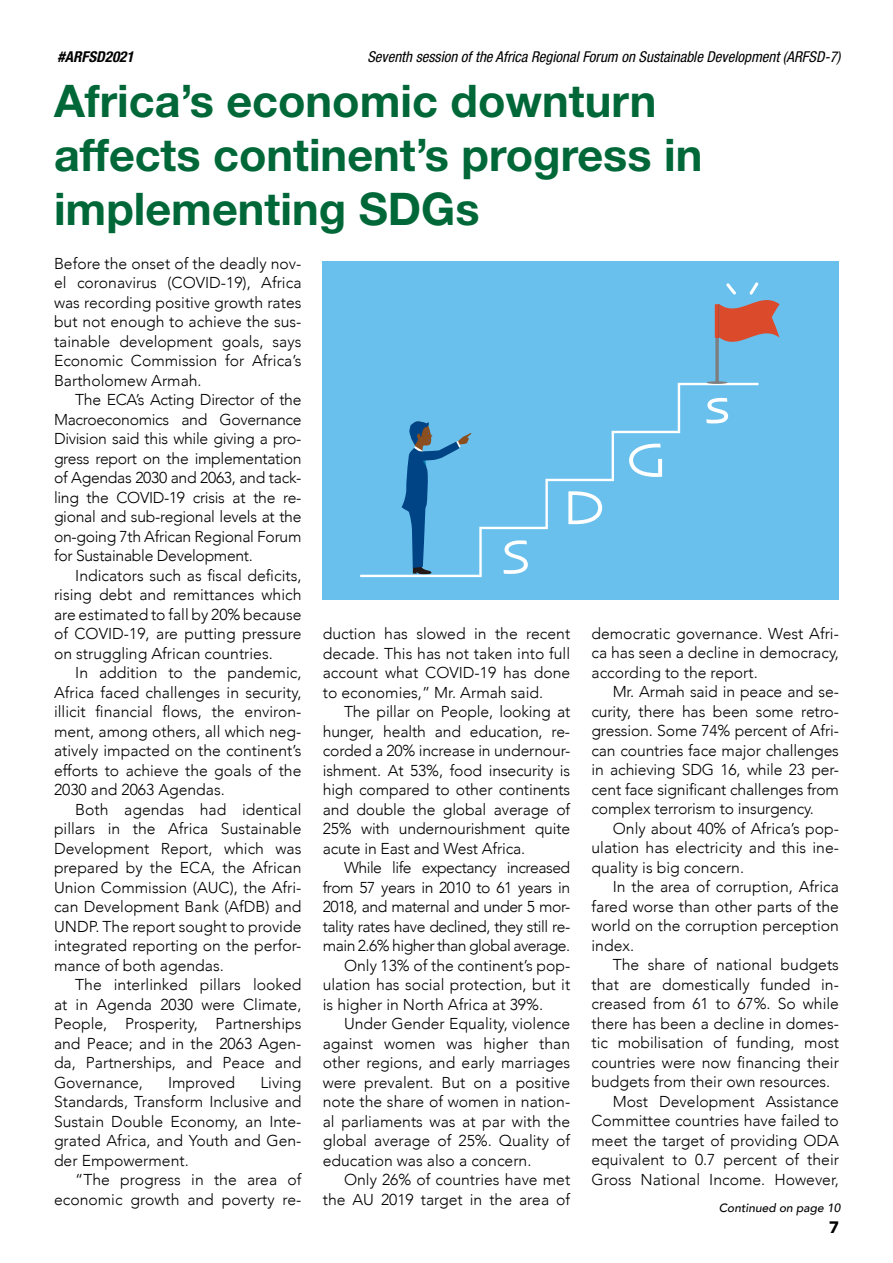
<style>
.page{position:relative;width:893px;height:1263px;background:#fff}
.page>*{position:absolute;margin:0;border:0;box-sizing:border-box;transform-origin:0 0}
.t1{font:700 45px/54px "Helvetica Neue LT Std";color:#006838}
.t2{font:900 16.5px "Avenir";color:#000}
.t3{font:300 15.75px/19.5px "Avenir";color:#000;text-align:justify}
.t4{font:300 15.75px "Avenir";letter-spacing:-.03em;color:#000}
.t5{font:italic condensed 15px "Helvetica Neue LT Std";color:#000}
.t6{font:italic 700 condensed 15px "Helvetica Neue LT Std";color:#000}
.t7{font:italic 500 12px "Avenir";color:#000}
</style>
<div class="page">
<div style="left:323px;top:261px;width:516px;height:339px;background:#6ac0ed"></div>
<svg style="left:360px;top:383px;width:398px;height:194px"></svg>
<hr style="left:706px;top:381px;width:21px;height:3px;background:#7d7d7d;border-radius:50%">
<svg style="left:715px;top:282px;width:65px;height:100px"></svg>
<p class="t6" style="left:58px;top:47px;width:78px">#ARFSD2021</p>
<p class="t5" style="left:367px;top:48px;width:475px">Seventh session of the Africa Regional Forum on Sustainable Development (ARFSD-7)</p>
<h1 class="t1" style="left:54px;top:73px;width:650px">Africa’s economic downturn affects continent’s progress in implementing SDGs</h1>
<p class="t3" style="left:54px;top:253px;width:249px">Before the onset of the deadly nov&shy;el coronavirus (COVID-19), Africa was recording positive growth rates but not enough to achieve the sus&shy;tainable development goals, says Economic Commission for Africa’s Bartholomew Armah.</p>
<p class="t3" style="left:54px;top:390px;width:249px;text-indent:21px">The ECA’s Acting Director of the Macroeconomics and Governance Division said this while giving a pro&shy;gress report on the implementation of Agendas 2030 and 2063, and tack&shy;ling the COVID-19 crisis at the re&shy;gional and sub-regional levels at the on-going 7th African Regional Forum for Sustainable Development.</p>
<p class="t3" style="left:54px;top:565px;width:249px;text-indent:21px">Indicators such as fiscal deficits, rising debt and remittances which are estimated to fall by 20% because of COVID-19, are putting pressure on struggling African countries.</p>
<p class="t3" style="left:54px;top:663px;width:249px;text-indent:21px">In addition to the pandemic, Africa faced challenges in security, illicit financial flows, the environ&shy;ment, among others, all which neg&shy;atively impacted on the continent’s efforts to achieve the goals of the 2030 and 2063 Agendas.</p>
<p class="t3" style="left:54px;top:799px;width:249px;text-indent:21px">Both agendas had identical pillars in the Africa Sustainable Development Report, which was prepared by the ECA, the African Union Commission (AUC), the Afri&shy;can Development Bank (AfDB) and UNDP. The report sought to provide integrated reporting on the perfor&shy;mance of both agendas.</p>
<p class="t3" style="left:54px;top:975px;width:249px;text-indent:21px">The interlinked pillars looked at in Agenda 2030 were Climate, People, Prosperity, Partnerships and Peace; and in the 2063 Agen&shy;da, Partnerships, and Peace and Governance,</p>
<p class="t3" style="left:591px;top:624px;width:249px">democratic governance. West Afri&shy;ca has seen a decline in democracy, according to the report.</p>
<p class="t3" style="left:591px;top:682px;width:249px;text-indent:21px">Mr. Armah said in peace and se&shy;curity, there has been some retro&shy;gression. Some 74% percent of Afri&shy;can countries face major challenges in achieving SDG 16, while 23 per&shy;cent face significant challenges from complex terrorism to insurgency.</p>
<p class="t3" style="left:591px;top:819px;width:249px;text-indent:21px">Only about 40% of Africa’s pop&shy;ulation has electricity and this ine&shy;quality is big concern.</p>
<p class="t3" style="left:591px;top:877px;width:249px;text-indent:21px">In the area of corruption, Africa fared worse than other parts of the world on the corruption perception index.</p>
<p class="t3" style="left:613px;top:955px;width:228px">The share of national budgets</p>
<p class="t3" style="left:591px;top:975px;width:249px">that are domestically funded in-</p>
<p class="t3" style="left:591px;top:994px;width:249px">creased from 61 to 67%. So while</p>
<p class="t3" style="left:591px;top:1014px;width:249px">there has been a decline in domes-</p>
<p class="t3" style="left:591px;top:1033px;width:249px">tic mobilisation of funding, most</p>
<p class="t3" style="left:591px;top:1053px;width:249px">countries were now financing their</p>
<p class="t3" style="left:591px;top:1072px;width:240px">budgets from their own resources.</p>
<p class="t3" style="left:613px;top:1092px;width:228px">Most Development Assistance</p>
<p class="t3" style="left:591px;top:1111px;width:249px">Committee countries have failed to</p>
<p class="t3" style="left:591px;top:1131px;width:249px">meet the target of providing ODA</p>
<p class="t3" style="left:591px;top:1150px;width:249px">equivalent to 0.7 percent of their</p>
<p class="t3" style="left:591px;top:1170px;width:249px">Gross National Income. However,</p>
<p class="t7" style="left:719px;top:1201px;width:123px">Continued on page 10</p>
<p class="t3" style="left:323px;top:624px;width:249px">duction has slowed in the recent decade. This has not taken into full account what COVID-19 has done to economies,” Mr. Armah said.</p>
<p class="t3" style="left:323px;top:702px;width:249px;text-indent:21px">The pillar on People, looking at hunger, health and education, re&shy;corded a 20% increase in undernour&shy;ishment. At 53%, food insecurity is high compared to other continents and double the global average of 25% with undernourishment quite acute in East and West Africa.</p>
<p class="t4" style="left:344px;top:858px;width:228px">While life expectancy increased</p>
<p class="t4" style="left:323px;top:878px;width:249px">from 57 years in 2010 to 61 years in</p>
<p class="t4" style="left:323px;top:897px;width:249px">2018, and maternal and under 5 mor-</p>
<p class="t4" style="left:323px;top:917px;width:249px">tality rates have declined, they still re-</p>
<p class="t4" style="left:323px;top:936px;width:249px">main 2.6% higher than global average.</p>
<p class="t3" style="left:344px;top:955px;width:228px">Only 13% of the continent’s pop-</p>
<p class="t3" style="left:323px;top:975px;width:249px">ulation has social protection, but it</p>
<p class="t3" style="left:323px;top:994px;width:222px">is higher in North Africa at 39%.</p>
<p class="t3" style="left:344px;top:1014px;width:228px">Under Gender Equality, violence</p>
<p class="t3" style="left:323px;top:1033px;width:249px">against women was higher than</p>
<p class="t3" style="left:323px;top:1053px;width:249px">other regions, and early marriages</p>
<p class="t3" style="left:323px;top:1072px;width:249px">were prevalent. But on a positive</p>
<p class="t3" style="left:323px;top:1092px;width:249px">note the share of women in nation-</p>
<p class="t3" style="left:323px;top:1111px;width:249px">al parliaments was at par with the</p>
<p class="t3" style="left:323px;top:1131px;width:249px">global average of 25%. Quality of</p>
<p class="t3" style="left:323px;top:1150px;width:210px">education was also a concern.</p>
<p class="t3" style="left:344px;top:1170px;width:228px">Only 26% of countries have met</p>
<p class="t3" style="left:323px;top:1189px;width:249px">the AU 2019 target in the area of</p>
<p class="t3" style="left:168px;top:1072px;width:69px">Improved</p>
<p class="t3" style="left:54px;top:1072px;width:249px;text-indent:206px">Living Standards, Transform Inclusive and Sustain Double Economy, an Inte&shy;grated Africa, and Youth and Gen&shy;der Empowerment.</p>
<p class="t3" style="left:54px;top:1170px;width:249px;text-align:right">“The progress in the area of economic growth and poverty re-</p>
<p class="t2" style="left:829px;top:1213px;width:11px">7</p>
</div>
